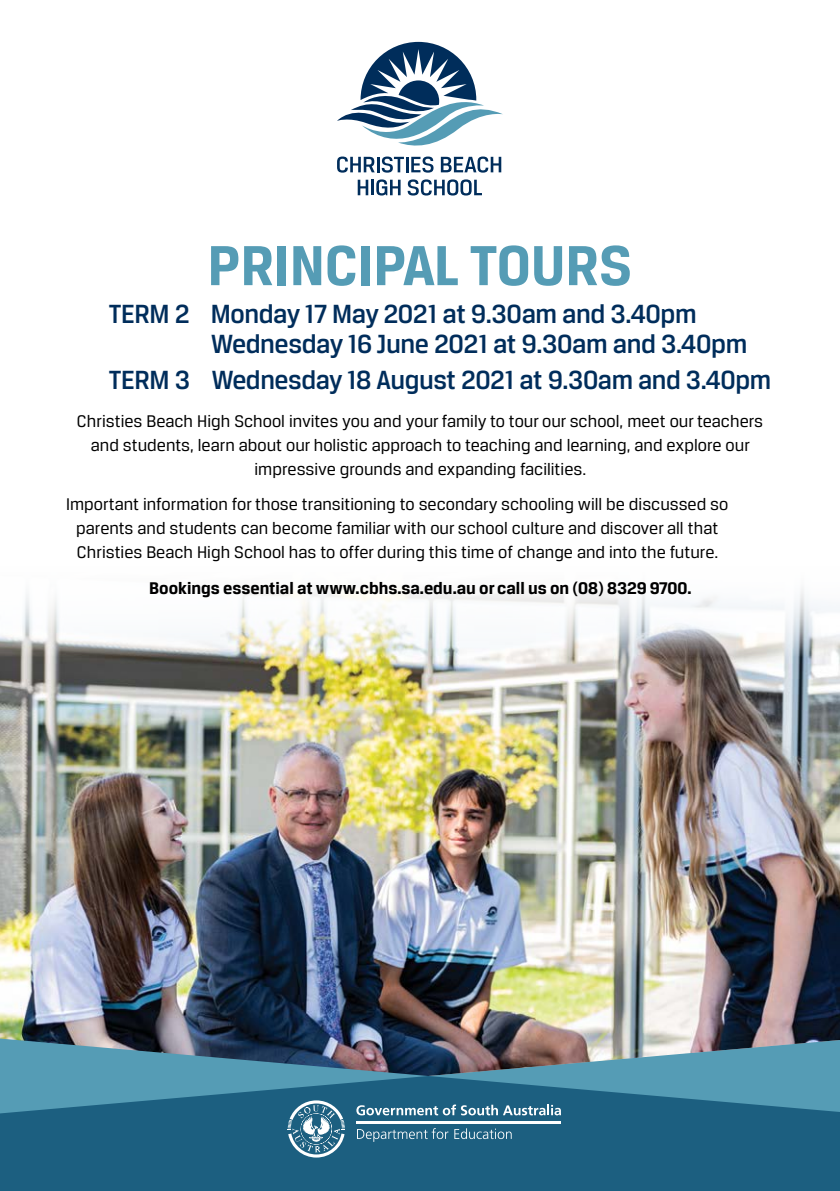
<style>
.page{position:relative;width:840px;height:1191px;background:#fff}
.page>*{position:absolute;margin:0;border:0;box-sizing:border-box;transform-origin:0 0}
.t1{font:700 60px "Breuer Text";color:#559cb5}
.t2{font:500 28px/30px "Breuer Text";letter-spacing:-.015em;color:#002d5b}
.t3{font:18px/24px "Breuer Text";color:#000;text-align:center}
.t4{font:700 18px "Breuer Text";color:#000}
</style>
<div class="page">
<img style="left:0;top:588px;width:839px;height:386px">
<img style="left:0;top:974px;width:839px;height:217px">
<svg style="left:357px;top:1128px;width:91px;height:13px"></svg>
<svg style="left:454px;top:1128px;width:57px;height:11px"></svg>
<hr style="left:356px;top:1121px;width:204px;height:2px;background:#fff">
<svg style="left:356px;top:1104px;width:204px;height:11px"></svg>
<svg style="left:287px;top:1100px;width:58px;height:57px"></svg>
<svg style="left:357px;top:179px;width:43px;height:16px"></svg>
<svg style="left:407px;top:179px;width:74px;height:16px"></svg>
<svg style="left:337px;top:42px;width:166px;height:131px"></svg>
<h1 class="t1" style="left:207px;top:233px;width:426px">PRINCIPAL TOURS</h1>
<h2 class="t2" style="left:211px;top:299px;width:537px;text-indent:-102px">TERM 2 Monday 17 May 2021 at 9.30am and 3.40pm<br>Wednesday 16 June 2021 at 9.30am and 3.40pm</h2>
<h2 class="t2" style="left:109px;top:364px;width:663px">TERM 3 Wednesday 18 August 2021 at 9.30am and 3.40pm</h2>
<p class="t3" style="left:77px;top:409px;width:687px">Christies Beach High School invites you and your family to tour our school, meet our teachers and students, learn about our holistic approach to teaching and learning, and explore our impressive grounds and expanding facilities.</p>
<p class="t3" style="left:66px;top:492px;width:663px">Important information for those transitioning to secondary schooling will be discussed so parents and students can become familiar with our school culture and discover all that<br>Christies Beach High School has to offer during this time of change and into the future.</p>
<p class="t4" style="left:149px;top:578px;width:543px">Bookings essential at www.cbhs.sa.edu.au or call us on (08) 8329 9700.</p>
</div>
